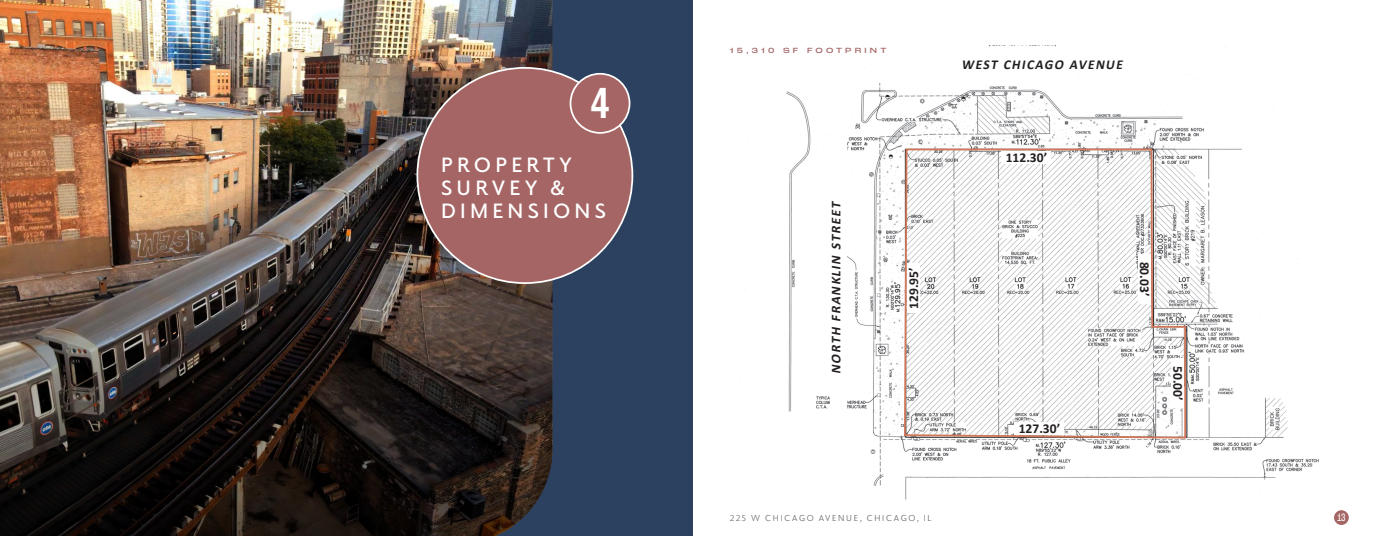
<style>
.page{position:relative;width:1386px;height:536px;background:#fff}
.page>*{position:absolute;margin:0;border:0;box-sizing:border-box;transform-origin:0 0}
.t1{font:500 condensed 45.68px "Roc Grotesk";color:#fff}
.Section_H1{font:600 21px/22.8px "Elido";letter-spacing:.2em;color:#fff}
.t2{font:italic 700 13.56px "Calibri";color:#231f20}
.t3{font:700 13.56px "Calibri";color:#231f20}
.t4{font:condensed 11.38px "Roc Grotesk";color:#fff}
.t5{font:8.75px "Elido";letter-spacing:.2em;color:#57585a}
.t6{font:500 expanded 7.88px "Roc Grotesk";letter-spacing:.4em;color:#a56565}
</style>
<div class="page">
<div style="left:0;top:0;width:693px;height:536px;background:#2c415f"></div>
<img style="left:0;top:0;width:553px;height:457px">
<svg style="left:0;top:305px;width:552px;height:231px;background:#27211e"></svg>
<div style="left:417px;top:68px;width:215px;height:215px;background:#a56565;border-radius:50%"></div>
<div style="left:571px;top:74px;width:59px;height:59px;background:#a56565;border-radius:50%"></div>
<div style="left:570px;top:73px;width:60px;height:61px;border:2px solid #fff;border-radius:50%"></div>
<img style="left:740px;top:46px;width:579px;height:454px">
<svg style="left:903px;top:148px;width:284px;height:291px"></svg>
<div style="left:1015px;top:422px;width:49px;height:13px;background:#fff"></div>
<div style="left:908px;top:263px;width:12px;height:50px;background:#fff"></div>
<div style="left:1138px;top:254px;width:12px;height:49px;background:#fff"></div>
<div style="left:1171px;top:358px;width:13px;height:49px;background:#fff"></div>
<div style="left:874px;top:59px;width:336px;height:12px;background:#fff"></div>
<div style="left:831px;top:120px;width:16px;height:336px;background:#fff"></div>
<div style="left:1334px;top:510px;width:15px;height:14px;background:#a56565;border-radius:50%"></div>
<p class="t1" style="left:591px;top:77px;width:20px">4</p>
<p class="Section_H1" style="left:441px;top:153px;width:167px">PROPERTY<br>SURVEY &amp;<br>DIMENSIONS</p>
<h1 class="t6" style="left:730px;top:46px;width:158px">15,310 SF FOOTPRINT</h1>
<p class="t2" style="left:961px;top:55px;width:166px">WEST CHICAGO AVENUE</p>
<p class="t2" style="left:827px;top:373px;width:176px;rotate:-90deg">NORTH FRANKLIN STREET</p>
<p class="t3" style="left:1006px;top:148px;width:43px">112.30’</p>
<p class="t3" style="left:904px;top:309px;width:43px;rotate:-90deg">129.95’</p>
<p class="t3" style="left:1154px;top:261px;width:36px;rotate:90deg">80.03’</p>
<p class="t3" style="left:1019px;top:418px;width:43px">127.30’</p>
<p class="t3" style="left:1187px;top:365px;width:36px;rotate:90deg">50.00’</p>
<p class="t5" style="left:730px;top:512px;width:203px">225 W CHICAGO AVENUE, CHICAGO, IL</p>
<p class="t4" style="left:1337px;top:511px;width:10px">13</p>
</div>
